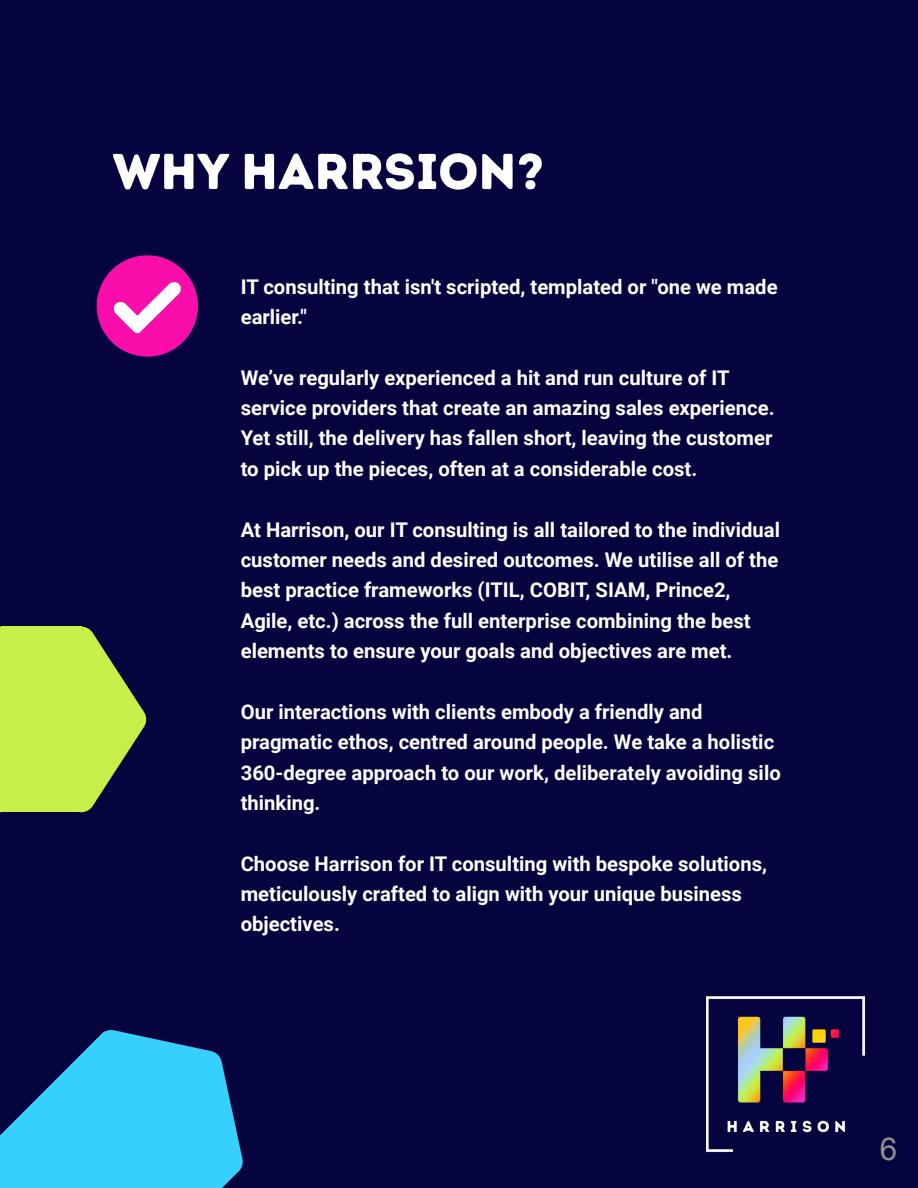
<style>
.page{position:relative;width:918px;height:1188px;background:#06043f}
.page>*{position:absolute;margin:0;border:0;box-sizing:border-box;transform-origin:0 0}
.t1{font:50.25px "Intro Rust Base";color:#fff}
.t2{font:31.5px "Arial";color:#8f8f8f}
.t3{font:700 20.25px/30.3px "Roboto";color:#fff}
</style>
<div class="page">
<div style="left:1px;top:627px;width:80px;height:185px;background:#c8ee49"></div>
<svg style="left:81px;top:627px;width:66px;height:185px"></svg>
<svg style="left:0;top:627px;width:1px;height:185px"></svg>
<img style="left:706px;top:996px;width:159px;height:157px">
<svg style="left:0;top:1030px;width:243px;height:158px"></svg>
<svg style="left:97px;top:255px;width:101px;height:102px"></svg>
<h1 class="t1" style="left:112px;top:141px;width:433px">WHY HARRSION?</h1>
<p class="t3" style="left:241px;top:273px;width:538px">IT consulting that isn't scripted, templated or "one we made earlier."</p>
<p class="t3" style="left:241px;top:365px;width:535px">We’ve regularly experienced a hit and run culture of IT service providers that create an amazing sales experience.<br>Yet still, the delivery has fallen short, leaving the customer to pick up the pieces, often at a considerable cost.</p>
<p class="t3" style="left:241px;top:516px;width:541px">At Harrison, our IT consulting is all tailored to the individual customer needs and desired outcomes. We utilise all of the best practice frameworks (ITIL, COBIT, SIAM, Prince2, Agile, etc.) across the full enterprise combining the best elements to ensure your goals and objectives are met.</p>
<p class="t3" style="left:241px;top:699px;width:542px">Our interactions with clients embody a friendly and pragmatic ethos, centred around people. We take a holistic 360-degree approach to our work, deliberately avoiding silo thinking.</p>
<p class="t3" style="left:241px;top:851px;width:528px">Choose Harrison for IT consulting with bespoke solutions, meticulously crafted to align with your unique business objectives.</p>
<h2 class="t2" style="left:880px;top:1131px;width:19px">6</h2>
</div>
